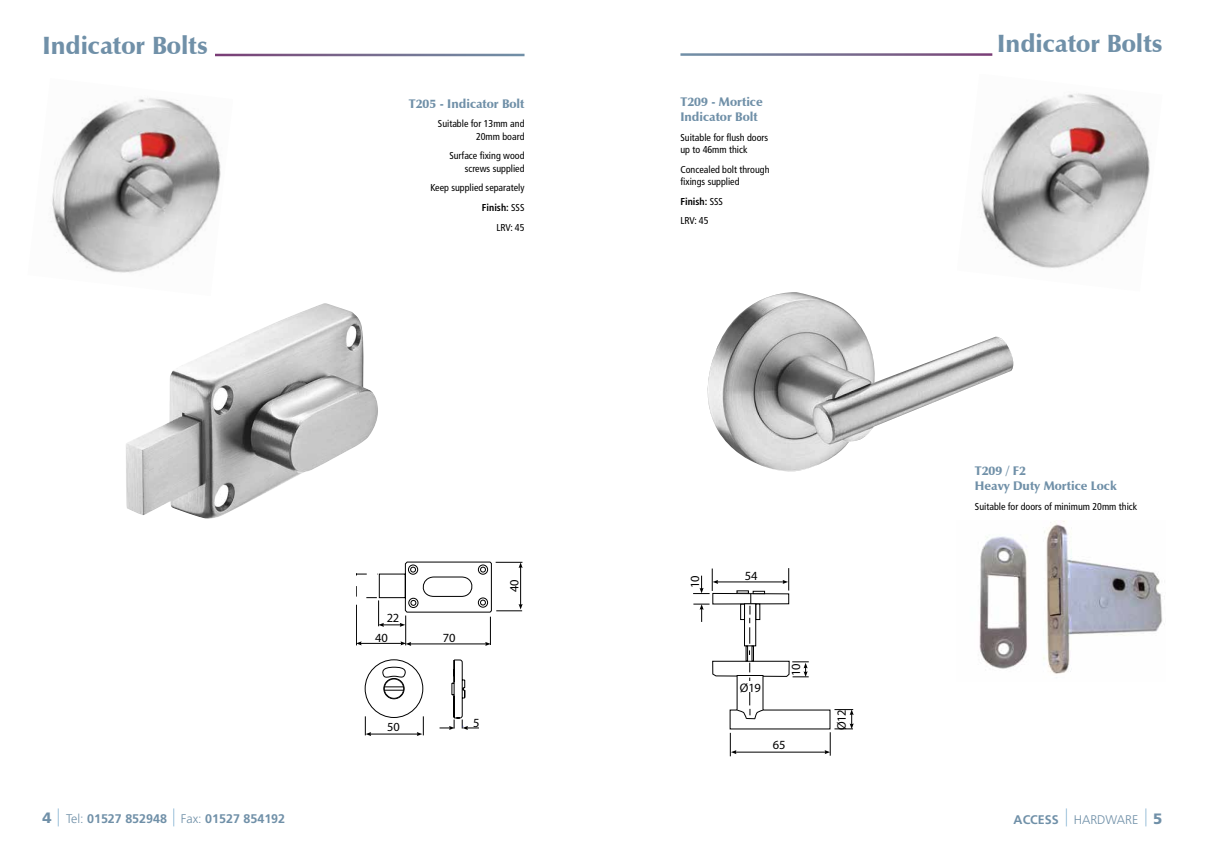
<style>
.page{position:relative;width:1205px;height:851px;background:#fff}
.page>*{position:absolute;margin:0;border:0;box-sizing:border-box;transform-origin:0 0}
.t1{font:900 25px "Zapf Humanist 601 BT";color:#7090a8}
.t2{font:900 12.5px/15px "Zapf Humanist 601 BT";color:#7090a8}
.t3{font:700 12.5px "Frutiger";color:#7090a8}
.t4{font:12.5px "Myriad";letter-spacing:-.01em;color:#000}
.t5{font:300 12.5px "Frutiger";color:#7090a8}
.t6{font:12.38px "Myriad";color:#000}
.t7{font:condensed 10px/12.5px "Frutiger";color:#000}
.s1{font-weight:700}
.s2{font-weight:900;font-size:15px}
.s3{font-weight:300}
</style>
<div class="page">
<img style="left:980px;top:93px;width:170px;height:175px">
<img style="left:51px;top:98px;width:170px;height:175px">
<img style="left:126px;top:303px;width:252px;height:216px">
<img style="left:707px;top:292px;width:307px;height:180px">
<img style="left:979px;top:521px;width:184px;height:153px">
<svg style="left:1066px;top:808px;width:1px;height:18px"></svg>
<svg style="left:1145px;top:808px;width:1px;height:18px"></svg>
<svg style="left:58px;top:808px;width:1px;height:18px"></svg>
<svg style="left:173px;top:808px;width:1px;height:18px"></svg>
<svg style="left:693px;top:568px;width:161px;height:188px"></svg>
<svg style="left:356px;top:561px;width:167px;height:85px"></svg>
<svg style="left:364px;top:659px;width:115px;height:77px"></svg>
<h1 class="t1" style="left:43px;top:30px;width:167px">Indicator Bolts</h1>
<p class="t2" style="left:409px;top:96px;width:117px">T205 - Indicator Bolt</p>
<p class="t7" style="left:438px;top:117px;width:88px;text-align:right">Suitable for 13mm and<br>20mm board</p>
<p class="t7" style="left:449px;top:149px;width:77px;text-align:right">Surface fixing wood screws supplied</p>
<p class="t7" style="left:430px;top:178px;width:96px;line-height:19.6px;text-align:right">Keep supplied separately<br><span class="s1">Finish:</span> SSS<br>LRV: 45</p>
<p class="t3" style="left:43px;top:811px;width:244px"><span class="s2">4</span> <span class="s3">Tel:</span> 01527 852948 <span class="s3">Fax:</span> 01527 854192</p>
<p class="t4" style="left:387px;top:611px;width:14px">22</p>
<p class="t4" style="left:375px;top:631px;width:14px">40</p>
<p class="t4" style="left:443px;top:631px;width:14px">70</p>
<p class="t6" style="left:387px;top:720px;width:14px">50</p>
<p class="t4" style="left:395px;top:728px;width:14px">50</p>
<p class="t4" style="left:473px;top:716px;width:8px">5</p>
<p class="t4" style="left:508px;top:592px;width:14px;rotate:-90deg">40</p>
<p class="t2" style="left:680px;top:94px;width:84px">T209 - Mortice<br>Indicator Bolt</p>
<p class="t7" style="left:680px;top:131px;width:89px">Suitable for flush doors up to 46mm thick</p>
<p class="t7" style="left:680px;top:163px;width:91px">Concealed bolt through fixings supplied</p>
<p class="t7" style="left:680px;top:191px;width:44px;line-height:19.6px"><span class="s1">Finish:</span> SSS<br>LRV: 45</p>
<p class="t4" style="left:688px;top:588px;width:14px;rotate:-90deg">10</p>
<p class="t4" style="left:745px;top:569px;width:14px">54</p>
<p class="t4" style="left:740px;top:681px;width:23px">Ø19</p>
<p class="t4" style="left:790px;top:676px;width:14px;rotate:-90deg">10</p>
<p class="t4" style="left:773px;top:739px;width:14px">65</p>
<p class="t4" style="left:835px;top:729px;width:22px;rotate:-90deg">Ø12</p>
<h1 class="t1" style="left:997px;top:28px;width:167px">Indicator Bolts</h1>
<p class="t2" style="left:975px;top:463px;width:143px">T209 / F2<br>Heavy Duty Mortice Lock</p>
<p class="t7" style="left:975px;top:500px;width:164px">Suitable for doors of minimum 20mm thick</p>
<p class="t5" style="left:1013px;top:812px;width:150px"><span class="s1">ACCESS</span> HARDWARE <span class="s2">5</span></p>
</div>
